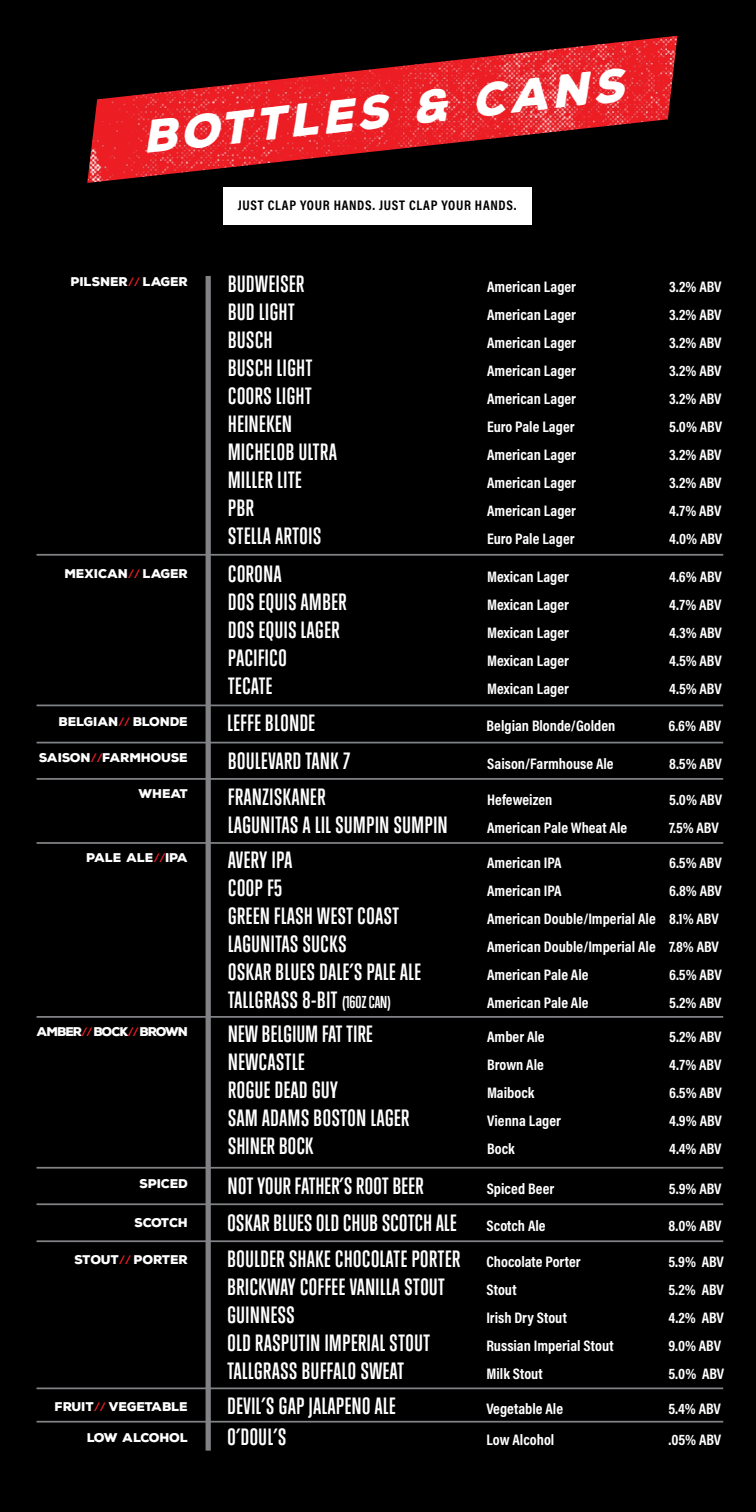
<style>
.page{position:relative;width:756px;height:1512px;background:#000}
.page>*{position:absolute;margin:0;border:0;box-sizing:border-box;transform-origin:0 0}
.t1{font:italic 900 44.62px "Nexa Rust Sans";color:#fff}
.t2{font:700 21.53px "Trump Gothic East";letter-spacing:.03em;color:#fff}
.t3{font:700 15.4px "Acumin Pro Cond";color:#fff}
.t4{font:700 14px "Acumin Pro Cond";letter-spacing:.05em;color:#000}
.t5{font:900 12.25px "Nexa Rust Sans";letter-spacing:-.01em;color:#fff}
.t6{font:900 12.25px "Nexa Rust Sans";letter-spacing:-.08em;color:#fff}
.t7{font:900 12.25px "Nexa Rust Sans";letter-spacing:-.035em;color:#fff}
.s1{font-family:"Novecentowide";font-weight:500;color:#ed1d24}
.s2{font-size:15.75px}
.s3{font-family:"Acumin Pro Cond";font-size:15.4px}
</style>
<div class="page">
<img style="left:87px;top:36px;width:590px;height:147px">
<div style="left:223px;top:187px;width:308px;height:38px;background:#fff"></div>
<hr style="left:37px;top:554px;width:686px;height:2px;background:#808285">
<hr style="left:37px;top:705px;width:686px;height:1px;background:#808285">
<hr style="left:37px;top:742px;width:686px;height:1px;background:#808285">
<hr style="left:37px;top:778px;width:686px;height:2px;background:#808285">
<hr style="left:37px;top:842px;width:686px;height:2px;background:#808285">
<hr style="left:37px;top:1016px;width:686px;height:2px;background:#808285">
<hr style="left:37px;top:1167px;width:686px;height:2px;background:#808285">
<hr style="left:37px;top:1203px;width:686px;height:2px;background:#808285">
<hr style="left:37px;top:1240px;width:686px;height:2px;background:#808285">
<hr style="left:37px;top:1388px;width:686px;height:1px;background:#808285">
<hr style="left:37px;top:1421px;width:686px;height:2px;background:#808285">
<div style="left:206px;top:276px;width:5px;height:1175px;background:#808285"></div>
<h1 class="t1" style="left:140px;top:106px;width:485px;rotate:-6deg">BOTTLES &amp; CANS</h1>
<p class="t5" style="left:71px;top:274px;width:119px">PILSNER<span class="s1">//</span> LAGER</p>
<p class="t5" style="left:65px;top:565px;width:125px">MEXICAN<span class="s1">//</span> LAGER</p>
<p class="t4" style="left:238px;top:196px;width:280px">JUST CLAP YOUR HANDS. JUST CLAP YOUR HANDS.</p>
<h2 class="t2" style="left:228px;top:271px;width:78px">BUDWEISER</h2>
<p class="t3" style="left:487px;top:277px;width:90px">American Lager</p>
<p class="t3" style="left:669px;top:277px;width:54px">3.2% ABV</p>
<h2 class="t2" style="left:228px;top:299px;width:68px">BUD LIGHT</h2>
<p class="t3" style="left:487px;top:305px;width:90px">American Lager</p>
<p class="t3" style="left:669px;top:305px;width:54px">3.2% ABV</p>
<h2 class="t2" style="left:228px;top:327px;width:46px">BUSCH</h2>
<p class="t3" style="left:487px;top:333px;width:90px">American Lager</p>
<p class="t3" style="left:669px;top:333px;width:54px">3.2% ABV</p>
<h2 class="t2" style="left:228px;top:355px;width:86px">BUSCH LIGHT</h2>
<p class="t3" style="left:487px;top:361px;width:90px">American Lager</p>
<p class="t3" style="left:669px;top:361px;width:54px">3.2% ABV</p>
<h2 class="t2" style="left:228px;top:383px;width:85px">COORS LIGHT</h2>
<p class="t3" style="left:487px;top:389px;width:90px">American Lager</p>
<p class="t3" style="left:669px;top:389px;width:54px">3.2% ABV</p>
<h2 class="t2" style="left:228px;top:411px;width:65px">HEINEKEN</h2>
<p class="t3" style="left:487px;top:417px;width:89px">Euro Pale Lager</p>
<p class="t3" style="left:669px;top:417px;width:54px">5.0% ABV</p>
<h2 class="t2" style="left:228px;top:439px;width:110px">MICHELOB ULTRA</h2>
<p class="t3" style="left:487px;top:445px;width:90px">American Lager</p>
<p class="t3" style="left:669px;top:445px;width:54px">3.2% ABV</p>
<h2 class="t2" style="left:228px;top:467px;width:75px">MILLER LITE</h2>
<p class="t3" style="left:487px;top:473px;width:90px">American Lager</p>
<p class="t3" style="left:669px;top:473px;width:54px">3.2% ABV</p>
<h2 class="t2" style="left:228px;top:495px;width:27px">PBR</h2>
<p class="t3" style="left:487px;top:501px;width:90px">American Lager</p>
<p class="t3" style="left:669px;top:501px;width:54px">4.7% ABV</p>
<h2 class="t2" style="left:228px;top:523px;width:94px">STELLA ARTOIS</h2>
<p class="t3" style="left:487px;top:529px;width:89px">Euro Pale Lager</p>
<p class="t3" style="left:669px;top:529px;width:55px">4.0% ABV</p>
<h2 class="t2" style="left:228px;top:561px;width:55px">CORONA</h2>
<p class="t3" style="left:487px;top:567px;width:83px">Mexican Lager</p>
<p class="t3" style="left:669px;top:567px;width:54px">4.6% ABV</p>
<h2 class="t2" style="left:228px;top:589px;width:120px">DOS EQUIS AMBER</h2>
<p class="t3" style="left:487px;top:595px;width:83px">Mexican Lager</p>
<p class="t3" style="left:669px;top:595px;width:54px">4.7% ABV</p>
<h2 class="t2" style="left:228px;top:617px;width:113px">DOS EQUIS LAGER</h2>
<p class="t3" style="left:487px;top:623px;width:83px">Mexican Lager</p>
<p class="t3" style="left:669px;top:623px;width:54px">4.3% ABV</p>
<h2 class="t2" style="left:228px;top:645px;width:60px">PACIFICO</h2>
<p class="t3" style="left:487px;top:651px;width:83px">Mexican Lager</p>
<p class="t3" style="left:669px;top:651px;width:54px">4.5% ABV</p>
<h2 class="t2" style="left:228px;top:673px;width:46px">TECATE</h2>
<p class="t3" style="left:487px;top:679px;width:83px">Mexican Lager</p>
<p class="t3" style="left:669px;top:679px;width:54px">4.5% ABV</p>
<p class="t5" style="left:59px;top:713px;width:131px">BELGIAN<span class="s1">//</span> BLONDE</p>
<h2 class="t2" style="left:228px;top:710px;width:89px">LEFFE BLONDE</h2>
<p class="t3" style="left:487px;top:716px;width:130px">Belgian Blonde/Golden</p>
<p class="t3" style="left:669px;top:716px;width:54px">6.6% ABV</p>
<p class="t5" style="left:39px;top:750px;width:151px">SAISON<span class="s1">//</span>FARMHOUSE</p>
<h2 class="t2" style="left:228px;top:747px;width:124px">BOULEVARD TANK 7</h2>
<p class="t3" style="left:487px;top:753px;width:128px">Saison/Farmhouse Ale</p>
<p class="t3" style="left:669px;top:753px;width:54px">8.5% ABV</p>
<p class="t5" style="left:139px;top:785px;width:51px">WHEAT</p>
<h2 class="t2" style="left:228px;top:783px;width:99px">FRANZISKANER</h2>
<p class="t3" style="left:487px;top:789px;width:67px">Hefeweizen</p>
<p class="t3" style="left:669px;top:789px;width:54px">5.0% ABV</p>
<h2 class="t2" style="left:228px;top:811px;width:221px">LAGUNITAS A LIL SUMPIN SUMPIN</h2>
<p class="t3" style="left:487px;top:817px;width:142px">American Pale Wheat Ale</p>
<p class="t3" style="left:669px;top:817px;width:51px">7.5% ABV</p>
<p class="t5" style="left:87px;top:849px;width:103px">PALE ALE<span class="s1">//</span>IPA</p>
<h2 class="t2" style="left:228px;top:847px;width:66px">AVERY IPA</h2>
<p class="t3" style="left:487px;top:853px;width:76px">American IPA</p>
<p class="t3" style="left:669px;top:853px;width:54px">6.5% ABV</p>
<h2 class="t2" style="left:228px;top:875px;width:56px">COOP F5</h2>
<p class="t3" style="left:487px;top:881px;width:76px">American IPA</p>
<p class="t3" style="left:669px;top:881px;width:54px">6.8% ABV</p>
<h2 class="t2" style="left:228px;top:903px;width:172px">GREEN FLASH WEST COAST</h2>
<p class="t3" style="left:487px;top:909px;width:233px">American Double/Imperial Ale 8.1% ABV</p>
<h2 class="t2" style="left:228px;top:931px;width:120px">LAGUNITAS SUCKS</h2>
<p class="t3" style="left:487px;top:937px;width:233px">American Double/Imperial Ale 7.8% ABV</p>
<h2 class="t2" style="left:228px;top:959px;width:194px">OSKAR BLUES DALE’S PALE ALE</h2>
<p class="t3" style="left:487px;top:965px;width:103px">American Pale Ale</p>
<p class="t3" style="left:669px;top:965px;width:54px">6.5% ABV</p>
<h2 class="t2" style="left:228px;top:987px;width:164px">TALLGRASS 8-BIT <span class="s2">(16OZ CAN)</span></h2>
<p class="t3" style="left:487px;top:993px;width:103px">American Pale Ale</p>
<p class="t3" style="left:669px;top:993px;width:54px">5.2% ABV</p>
<p class="t6" style="left:37px;top:1023px;width:153px">AMBER<span class="s1">//</span> BOCK<span class="s1">//</span> BROWN</p>
<h2 class="t2" style="left:228px;top:1021px;width:146px">NEW BELGIUM FAT TIRE</h2>
<p class="t3" style="left:487px;top:1027px;width:59px">Amber Ale</p>
<p class="t3" style="left:669px;top:1027px;width:54px">5.2% ABV</p>
<h2 class="t2" style="left:228px;top:1049px;width:78px">NEWCASTLE</h2>
<p class="t3" style="left:487px;top:1055px;width:58px">Brown Ale</p>
<p class="t3" style="left:669px;top:1055px;width:54px">4.7% ABV</p>
<h2 class="t2" style="left:228px;top:1077px;width:111px">ROGUE DEAD GUY</h2>
<p class="t3" style="left:487px;top:1083px;width:49px">Maibock</p>
<p class="t3" style="left:669px;top:1083px;width:54px">6.5% ABV</p>
<h2 class="t2" style="left:228px;top:1105px;width:183px">SAM ADAMS BOSTON LAGER</h2>
<p class="t3" style="left:487px;top:1111px;width:75px">Vienna Lager</p>
<p class="t3" style="left:669px;top:1111px;width:54px">4.9% ABV</p>
<h2 class="t2" style="left:228px;top:1133px;width:87px">SHINER BOCK</h2>
<p class="t3" style="left:487px;top:1139px;width:29px">Bock</p>
<p class="t3" style="left:669px;top:1139px;width:54px">4.4% ABV</p>
<p class="t5" style="left:139px;top:1176px;width:50px">SPICED</p>
<h2 class="t2" style="left:228px;top:1173px;width:197px">NOT YOUR FATHER’S ROOT BEER</h2>
<p class="t3" style="left:487px;top:1179px;width:69px">Spiced Beer</p>
<p class="t3" style="left:669px;top:1179px;width:54px">5.9% ABV</p>
<p class="t5" style="left:135px;top:1214px;width:55px">SCOTCH</p>
<h2 class="t2" style="left:228px;top:1210px;width:231px">OSKAR BLUES OLD CHUB SCOTCH ALE</h2>
<p class="t3" style="left:487px;top:1215px;width:61px">Scotch Ale</p>
<p class="t3" style="left:669px;top:1215px;width:54px">8.0% ABV</p>
<p class="t5" style="left:75px;top:1251px;width:115px">STOUT<span class="s1">//</span> PORTER</p>
<h2 class="t2" style="left:227px;top:1245px;width:355px">BOULDER SHAKE CHOCOLATE PORTER <span class="s3">Chocolate Porter</span></h2>
<p class="t3" style="left:668px;top:1251px;width:57px">5.9% ABV</p>
<h2 class="t2" style="left:227px;top:1273px;width:219px">BRICKWAY COFFEE VANILLA STOUT</h2>
<p class="t3" style="left:486px;top:1279px;width:32px">Stout</p>
<p class="t3" style="left:668px;top:1279px;width:57px">5.2% ABV</p>
<h2 class="t2" style="left:227px;top:1301px;width:69px">GUINNESS</h2>
<p class="t3" style="left:486px;top:1307px;width:82px">Irish Dry Stout</p>
<p class="t3" style="left:668px;top:1307px;width:57px">4.2% ABV</p>
<h2 class="t2" style="left:227px;top:1329px;width:204px">OLD RASPUTIN IMPERIAL STOUT</h2>
<p class="t3" style="left:486px;top:1335px;width:129px">Russian Imperial Stout</p>
<p class="t3" style="left:668px;top:1335px;width:54px">9.0% ABV</p>
<h2 class="t2" style="left:227px;top:1357px;width:178px">TALLGRASS BUFFALO SWEAT</h2>
<p class="t3" style="left:486px;top:1363px;width:58px">Milk Stout</p>
<p class="t3" style="left:668px;top:1363px;width:57px">5.0% ABV</p>
<p class="t5" style="left:55px;top:1398px;width:135px">FRUIT<span class="s1">//</span> VEGETABLE</p>
<h2 class="t2" style="left:227px;top:1393px;width:170px">DEVIL’S GAP JALAPENO ALE</h2>
<p class="t3" style="left:486px;top:1398px;width:78px">Vegetable Ale</p>
<p class="t3" style="left:668px;top:1398px;width:54px">5.4% ABV</p>
<p class="t7" style="left:87px;top:1429px;width:103px">LOW ALCOHOL</p>
<h2 class="t2" style="left:227px;top:1424px;width:60px">O’DOUL’S</h2>
<p class="t3" style="left:486px;top:1430px;width:69px">Low Alcohol</p>
<p class="t3" style="left:668px;top:1430px;width:54px">.05% ABV</p>
</div>
